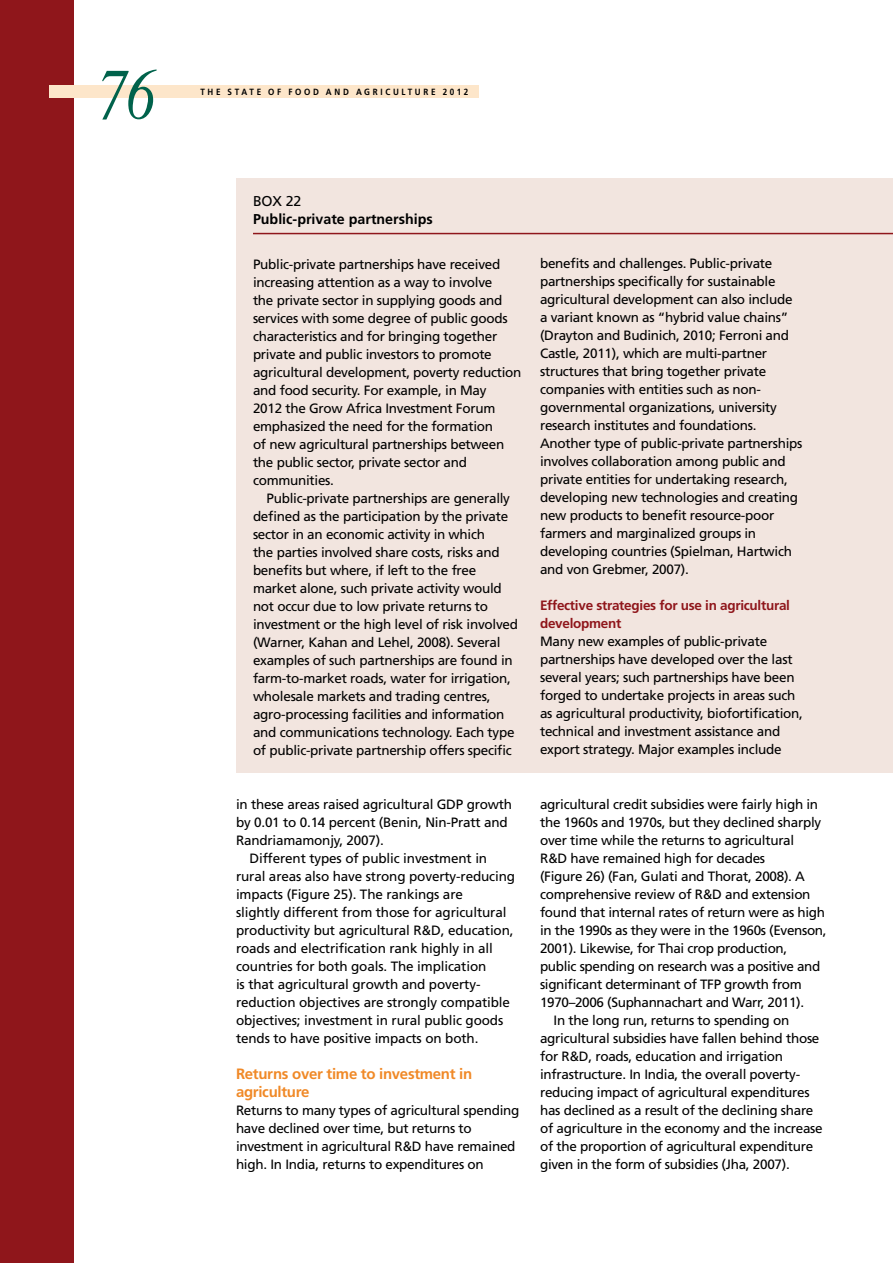
<style>
.page{position:relative;width:893px;height:1263px;background:#fff}
.page>*{position:absolute;margin:0;border:0;box-sizing:border-box;transform-origin:0 0}
.t1{font:italic 72px "Times";color:#00624b;scale:.8 1}
.t2{font:700 15px/18px "Frutiger LT Std";letter-spacing:-.02em;color:#f08927}
.t3{font:700 14.25px "Frutiger LT Std";color:#000}
.t4{font:14.25px "Frutiger LT Std";color:#000}
.t5{font:13.5px/18px "Frutiger LT Std";letter-spacing:-.02em;color:#000}
.t6{font:700 13.5px/18px "Frutiger LT Std";letter-spacing:-.02em;color:#8f161b}
.t7{font:700 9px "Frutiger LT Std";letter-spacing:.315em;color:#000;scale:.9 1}
</style>
<div class="page">
<div style="left:0;top:0;width:74px;height:1263px;background:#8f161b"></div>
<div style="left:49px;top:85px;width:429px;height:13px;background:#fde6ca"></div>
<div style="left:236px;top:179px;width:657px;height:594px;background:#f2e5df"></div>
<hr style="left:253px;top:233px;width:640px;height:1px;background:#8f161b">
<h1 class="t1" style="left:98px;top:32px;width:74px">76</h1>
<p class="t7" style="left:200px;top:87px;width:33px">THE STATE</p>
<p class="t7" style="left:268px;top:87px;width:5px">OF</p>
<p class="t7" style="left:288px;top:87px;width:3px">FOO</p>
<p class="t7" style="left:313px;top:87px;width:19px">D AN</p>
<p class="t7" style="left:343px;top:87px;width:18px">D AGR</p>
<p class="t7" style="left:380px;top:87px;width:9px">I CULTURE</p>
<p class="t7" style="left:443px;top:87px;width:30px">2012</p>
<p class="t4" style="left:253px;top:193px;width:50px">BOX 22</p>
<p class="t3" style="left:253px;top:211px;width:181px">Public-private partnerships</p>
<p class="t5" style="left:253px;top:255px;width:270px">Public-private partnerships have received increasing attention as a way to involve<br>the private sector in supplying goods and services with some degree of public goods characteristics and for bringing together private and public investors to promote agricultural development, poverty reduction and food security. For example, in May<br>2012 the Grow Africa Investment Forum emphasized the need for the formation<br>of new agricultural partnerships between the public sector, private sector and communities.</p>
<p class="t5" style="left:253px;top:489px;width:266px;text-indent:14px">Public-private partnerships are generally defined as the participation by the private sector in an economic activity in which<br>the parties involved share costs, risks and benefits but where, if left to the free market alone, such private activity would not occur due to low private returns to investment or the high level of risk involved (Warner, Kahan and Lehel, 2008). Several examples of such partnerships are found in farm-to-market roads, water for irrigation, wholesale markets and trading centres, agro-processing facilities and information and communications technology. Each type of public-private partnership offers specific</p>
<p class="t5" style="left:236px;top:795px;width:278px">in these areas raised agricultural GDP growth</p>
<p class="t5" style="left:236px;top:813px;width:273px">by 0.01 to 0.14 percent (Benin, N in-Pratt and</p>
<p class="t5" style="left:236px;top:831px;width:149px">Randriamamonjy, 2007).</p>
<p class="t5" style="left:249px;top:849px;width:239px">Different types of public investment in</p>
<p class="t5" style="left:236px;top:867px;width:281px">rural areas also have strong poverty-reducing</p>
<p class="t5" style="left:236px;top:885px;width:228px">impacts (Figure 25). The rankings are</p>
<p class="t5" style="left:236px;top:903px;width:272px">slightly different from those for agricultural</p>
<p class="t5" style="left:236px;top:921px;width:279px">productivity but agricultural R&amp;D, education,</p>
<p class="t5" style="left:236px;top:939px;width:258px">roads and electrification rank highly in all</p>
<p class="t5" style="left:236px;top:957px;width:252px">countries for both goals. The implication</p>
<p class="t5" style="left:236px;top:975px;width:246px">is that agricultural growth and poverty-</p>
<p class="t5" style="left:236px;top:993px;width:275px">reduction objectives are strongly compatible</p>
<p class="t5" style="left:236px;top:1011px;width:269px">objectives; investment in rural public goods</p>
<p class="t5" style="left:236px;top:1029px;width:244px">tends to have positive impacts on both.</p>
<p class="t2" style="left:236px;top:1064px;width:238px">Returns over time to investment in agriculture</p>
<p class="t5" style="left:236px;top:1101px;width:285px">Returns to many types of agricultural spending have declined over time, but returns to investment in agricultural R&amp;D have remained high. In India, returns to expenditures on</p>
<p class="t5" style="left:540px;top:255px;width:264px">benefits and challenges. Public-private partnerships specifically for sustainable agricultural development can also include a variant known as “hybrid value chains” (Drayton and B udinich, 2010; Ferroni and Castle, 2011), which are multi-partner structures that bring together private companies with entities such as non&shy;governmental organizations, university research institutes and foundations.<br>Another type of public-private partnerships involves collaboration among public and private entities for undertaking research, developing new technologies and creating new products to benefit resource-poor farmers and marginalized groups in developing countries (Spielman, Hartwich and von Grebmer, 2007).</p>
<p class="t6" style="left:540px;top:597px;width:251px">Effective strategies for use in agricultural development</p>
<p class="t5" style="left:540px;top:633px;width:264px">Many new examples of public-private partnerships have developed over the last several years; such partnerships have been forged to undertake projects in areas such as agricultural productivity, biofortification, technical and investment assistance and export strategy. Major examples include</p>
<p class="t5" style="left:540px;top:795px;width:280px">agricultural credit subsidies were fairly high in</p>
<p class="t5" style="left:540px;top:813px;width:283px">the 1960s and 1970s, but they declined sharply</p>
<p class="t5" style="left:540px;top:831px;width:256px">over time while the returns to agricultural</p>
<p class="t5" style="left:540px;top:849px;width:227px">R&amp;D have remained high for decades</p>
<p class="t5" style="left:540px;top:867px;width:266px">(Figure 26) (Fan, Gulati and Thorat, 2008). A</p>
<p class="t5" style="left:540px;top:885px;width:272px">comprehensive review of R&amp;D and extension</p>
<p class="t5" style="left:540px;top:903px;width:286px">found that internal rates of return were as high</p>
<p class="t5" style="left:540px;top:921px;width:288px">in the 1990s as they were in the 1960s (Evenson,</p>
<p class="t5" style="left:540px;top:939px;width:249px">2001). Likewise, for Thai crop production,</p>
<p class="t5" style="left:540px;top:957px;width:282px">public spending on research was a positive and</p>
<p class="t5" style="left:540px;top:975px;width:263px">significant determinant of TFP growth from</p>
<p class="t5" style="left:540px;top:993px;width:266px">1970–2006 (Suphannachart and Warr, 2011).</p>
<p class="t5" style="left:554px;top:1011px;width:237px">In the long run, returns to spending on</p>
<p class="t5" style="left:540px;top:1029px;width:281px">agricultural subsidies have fallen behind those</p>
<p class="t5" style="left:540px;top:1047px;width:245px">for R&amp;D, roads, education and irrigation</p>
<p class="t5" style="left:540px;top:1065px;width:262px">infrastructure. In India, the overall poverty-</p>
<p class="t5" style="left:540px;top:1083px;width:271px">reducing impact of agricultural expenditures</p>
<p class="t5" style="left:540px;top:1101px;width:275px">has declined as a result of the declining share</p>
<p class="t5" style="left:540px;top:1119px;width:284px">of agriculture in the economy and the increase</p>
<p class="t5" style="left:540px;top:1137px;width:275px">of the proportion of agricultural expenditure</p>
<p class="t5" style="left:540px;top:1155px;width:251px">given in the form of subsidies (Jha, 2007).</p>
</div>
